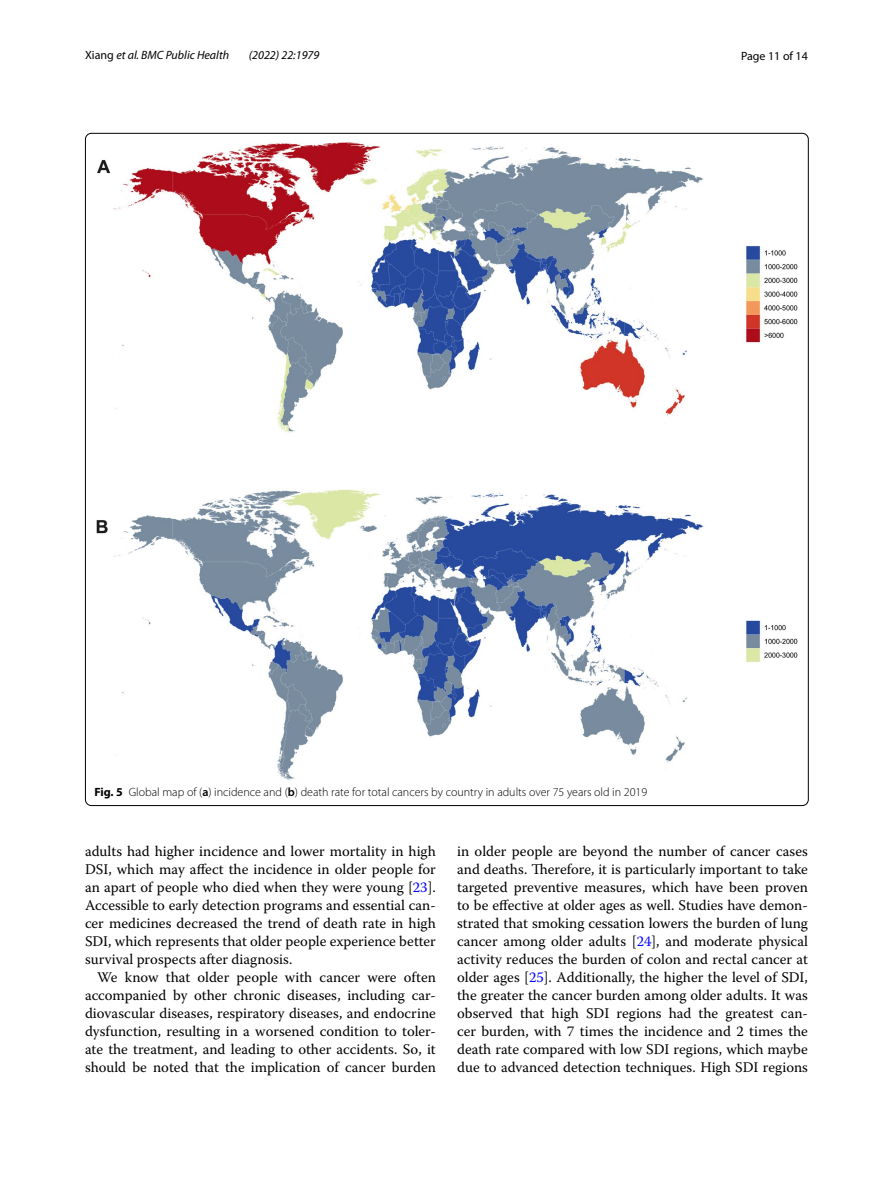
<style>
.page{position:relative;width:893px;height:1187px;background:#fff}
.page>*{position:absolute;margin:0;border:0;box-sizing:border-box;transform-origin:0 0}
.t1{font:14.7px/18px "Warnock Pro";color:#000;text-align:justify}
.t2{font:300 12px "Myriad Pro";color:#000}
.t3{font:italic 12px "Myriad Pro";color:#000}
.t4{font:12px "Myriad Pro";color:#000}
.s1{font-style:normal}
.s2{font-weight:700}
.s3{font-weight:600}
.s4{color:#00f}
</style>
<div class="page">
<img style="left:97px;top:142px;width:700px;height:638px">
<p class="t3" style="left:85px;top:48px;width:146px"><span class="s1">Xiang</span> et al. BMC Public Health</p>
<p class="t3" style="left:249px;top:48px;width:72px">(2022) 22:1979</p>
<p class="t4" style="left:741px;top:48px;width:68px">Page 11 of 14</p>
<p class="t2" style="left:94px;top:785px;width:554px"><span class="s2">Fig. 5</span> Global map of (<span class="s3">a</span>) incidence and (<span class="s3">b</span>) death rate for total cancers by country in adults over 75 years old in 2019</p>
<p class="t1" style="left:85px;top:841px;width:352px">adults had higher incidence and lower mortality in high DSI, which may affect the incidence in older people for an apart of people who died when they were young [<span class="s4">23</span>].<br>Accessible to early detection programs and essential can&shy;cer medicines decreased the trend of death rate in high SDI, which represents that older people experience better survival prospects after diagnosis.</p>
<p class="t1" style="left:85px;top:967px;width:352px;text-indent:12px">We know that older people with cancer were often accompanied by other chronic diseases, including car&shy;diovascular diseases, respiratory diseases, and endocrine dysfunction, resulting in a worsened condition to toler&shy;ate the treatment, and leading to other accidents. So, it should be noted that the implication of cancer burden</p>
<p class="t1" style="left:457px;top:841px;width:352px">in older people are beyond the number of cancer cases and deaths. Therefore, it is particularly important to take targeted preventive measures, which have been proven to be effective at older ages as well. Studies have demon&shy;strated that smoking cessation lowers the burden of lung cancer among older adults [<span class="s4">24</span>], and moderate physical activity reduces the burden of colon and rectal cancer at older ages [<span class="s4">25</span>]. Additionally, the higher the level of SDI, the greater the cancer burden among older adults. It was observed that high SDI regions had the greatest can&shy;cer burden, with 7 times the incidence and 2 times the death rate compared with low SDI regions, which maybe due to advanced detection techniques. High SDI regions</p>
</div>
